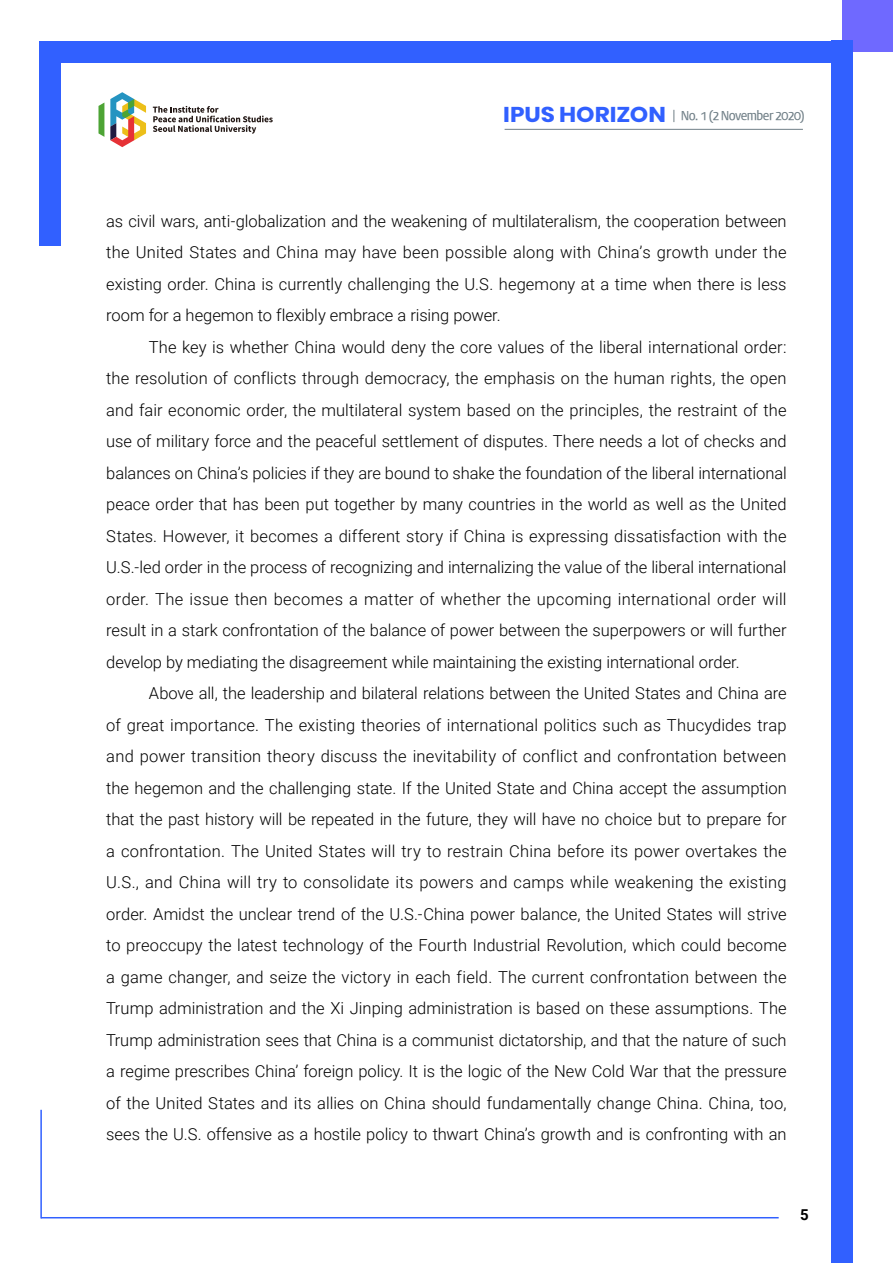
<style>
.page{position:relative;width:893px;height:1263px;background:#fff}
.page>*{position:absolute;margin:0;border:0;box-sizing:border-box;transform-origin:0 0}
.t1{font:300 16.5px/31.5px "Roboto";letter-spacing:-.005em;color:#000;text-align:justify}
.t2{font:700 15px "Roboto";color:#000}
.t3{font:12px "Daum Regular";letter-spacing:-.06em;color:#707f87;scale:.9 1}
.s1{font-family:"Poppins";font-weight:700;font-size:21.45px;color:#3160ff}
</style>
<div class="page">
<hr style="left:41px;top:1217px;width:738px;height:1px;background:#3160ff">
<div style="left:842px;top:0;width:51px;height:52px;background:#6f69ff"></div>
<svg style="left:153px;top:106px;width:120px;height:28px"></svg>
<svg style="left:98px;top:103px;width:6px;height:34px"></svg>
<svg style="left:110px;top:92px;width:36px;height:55px"></svg>
<div style="left:40px;top:41px;width:813px;height:21px;background:#3160ff"></div>
<div style="left:831px;top:41px;width:22px;height:1222px;background:#3160ff"></div>
<div style="left:40px;top:41px;width:21px;height:205px;background:#3160ff"></div>
<hr style="left:40px;top:1110px;width:2px;height:108px;background:#3160ff">
<hr style="left:505px;top:129px;width:298px;height:1px;background:#707f87">
<svg style="left:674px;top:110px;width:1px;height:12px"></svg>
<p class="t3" style="left:503px;top:109px;width:336px"><span class="s1">IPUS HORIZON</span> No. 1 (2 November 2020)</p>
<p class="t1" style="left:106px;top:204px;width:682px">as civil wars, anti-globalization and the weakening of multilateralism, the cooperation between the United States and China may have been possible along with China’s growth under the existing order. China is currently challenging the U.S. hegemony at a time when there is less room for a hegemon to flexibly embrace a rising power.</p>
<p class="t1" style="left:106px;top:330px;width:682px;text-indent:43px">The key is whether China would deny the core values of the liberal international order: the resolution of conflicts through democracy, the emphasis on the human rights, the open and fair economic order, the multilateral system based on the principles, the restraint of the use of military force and the peaceful settlement of disputes. There needs a lot of checks and balances on China’s policies if they are bound to shake the foundation of the liberal international peace order that has been put together by many countries in the world as well as the United States. However, it becomes a different story if China is expressing dissatisfaction with the U.S.-led order in the process of recognizing and internalizing the value of the liberal international order. The issue then becomes a matter of whether the upcoming international order will result in a stark confrontation of the balance of power between the superpowers or will further develop by mediating the disagreement while maintaining the existing international order.</p>
<p class="t1" style="left:106px;top:677px;width:682px;text-indent:43px">Above all, the leadership and bilateral relations between the United States and China are of great importance. The existing theories of international politics such as Thucydides trap and power transition theory discuss the inevitability of conflict and confrontation between the hegemon and the challenging state. If the United State and China accept the assumption that the past history will be repeated in the future, they will have no choice but to prepare for a confrontation. The United States will try to restrain China before its power overtakes the U.S., and China will try to consolidate its powers and camps while weakening the existing order. Amidst the unclear trend of the U.S.-China power balance, the United States will strive to preoccupy the latest technology of the Fourth Industrial Revolution, which could become a game changer, and seize the victory in each field. The current confrontation between the Trump administration and the Xi Jinping administration is based on these assumptions. The Trump administration sees that China is a communist dictatorship, and that the nature of such a regime prescribes China’ foreign policy. It is the logic of the New Cold War that the pressure of the United States and its allies on China should fundamentally change China. China, too, sees the U.S. offensive as a hostile policy to thwart China’s growth and is confronting with an</p>
<p class="t2" style="left:800px;top:1204px;width:10px">5</p>
</div>
